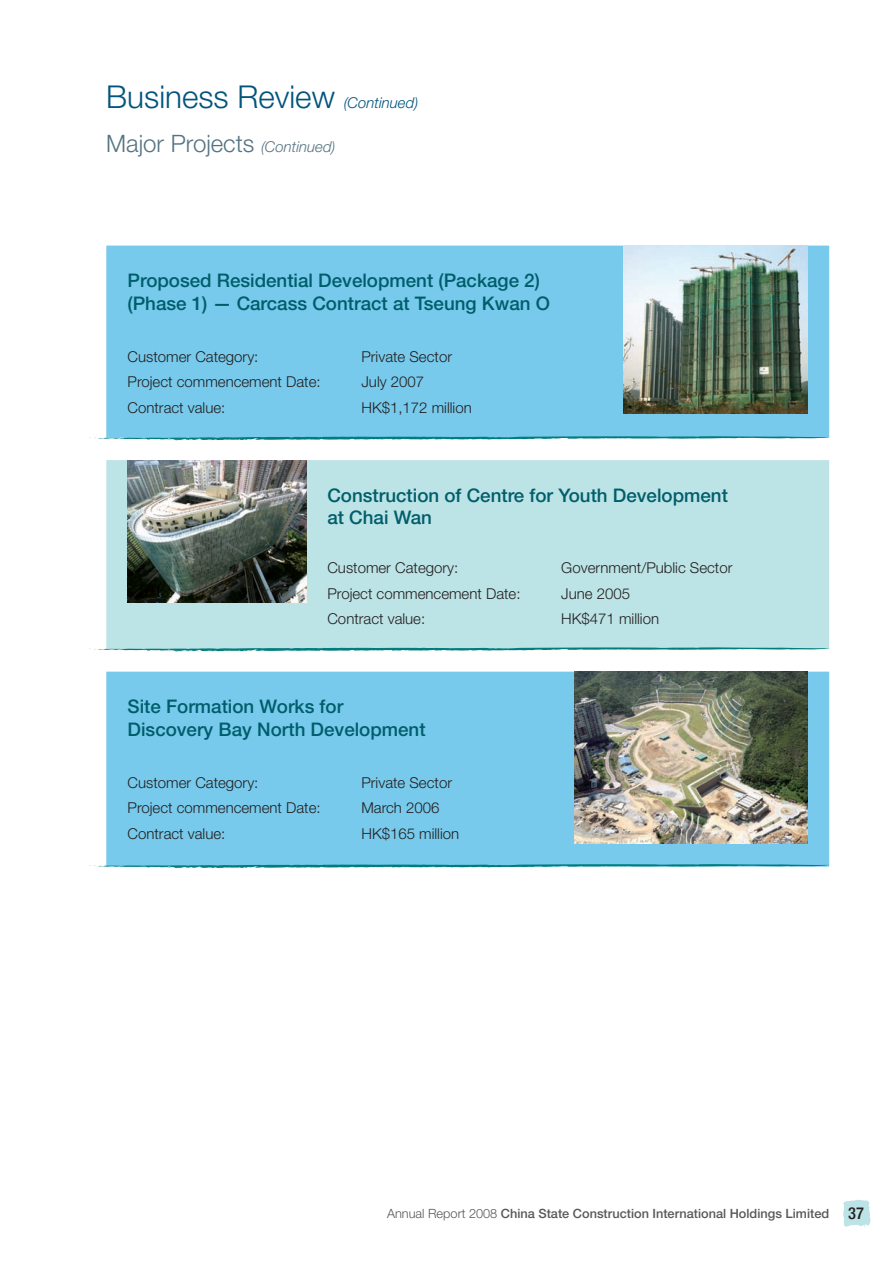
<style>
.page{position:relative;width:893px;height:1263px;background:#fff}
.page>*{position:absolute;margin:0;border:0;box-sizing:border-box;transform-origin:0 0}
.t1{font:300 31.5px "Helvetica Neue LT Std";color:#01547c}
.t2{font:300 24px "Helvetica Neue LT Std";color:#557482}
.t3{font:500 18.75px/22.5px "Helvetica Neue LT Std";color:#005e6b}
.t4{font:500 condensed 16.5px "Helvetica Neue LT Std";color:#231f20}
.t5{font:300 15px "Helvetica Neue LT Std";color:#231f20}
.t6{font:500 12.75px "Helvetica Neue LT Std";color:#57585a}
.s1{font-style:italic;font-size:15px}
.s2{font-weight:300}
</style>
<div class="page">
<svg style="left:843px;top:1199px;width:28px;height:29px"></svg>
<div style="left:106px;top:246px;width:723px;height:190px;background:#77caec"></div>
<div style="left:106px;top:460px;width:723px;height:187px;background:#bce3e5"></div>
<img style="left:128px;top:460px;width:178px;height:143px">
<div style="left:106px;top:672px;width:723px;height:192px;background:#77caec"></div>
<svg style="left:89px;top:436px;width:740px;height:5px"></svg>
<svg style="left:89px;top:647px;width:740px;height:5px"></svg>
<svg style="left:89px;top:864px;width:740px;height:5px"></svg>
<img style="left:623px;top:246px;width:185px;height:168px">
<img style="left:575px;top:672px;width:233px;height:171px">
<h1 class="t1" style="left:106px;top:85px;width:313px">Business Review <span class="s1">(Continued)</span></h1>
<h2 class="t2" style="left:106px;top:135px;width:231px">Major Projects <span class="s1">(Continued)</span></h2>
<p class="t3" style="left:128px;top:271px;width:424px">Proposed Residential Development (Package 2) (Phase 1) — Carcass Contract at Tseung Kwan O</p>
<p class="t5" style="left:128px;top:351px;width:132px">Customer Category:</p>
<p class="t5" style="left:361px;top:351px;width:92px">Private Sector</p>
<p class="t5" style="left:128px;top:376px;width:195px">Project commencement Date:</p>
<p class="t5" style="left:361px;top:376px;width:64px">July 2007</p>
<p class="t5" style="left:128px;top:402px;width:99px">Contract value:</p>
<p class="t5" style="left:361px;top:402px;width:112px">HK$1,172 million</p>
<p class="t3" style="left:327px;top:486px;width:402px">Construction of Centre for Youth Development at Chai Wan</p>
<p class="t5" style="left:327px;top:562px;width:132px">Customer Category:</p>
<p class="t5" style="left:561px;top:562px;width:173px">Government/Public Sector</p>
<p class="t5" style="left:327px;top:588px;width:195px">Project commencement Date:</p>
<p class="t5" style="left:561px;top:588px;width:70px">June 2005</p>
<p class="t5" style="left:327px;top:613px;width:99px">Contract value:</p>
<p class="t5" style="left:561px;top:613px;width:99px">HK$471 million</p>
<p class="t3" style="left:128px;top:697px;width:300px">Site Formation Works for<br>Discovery Bay North Development</p>
<p class="t5" style="left:128px;top:777px;width:132px">Customer Category:</p>
<p class="t5" style="left:361px;top:777px;width:92px">Private Sector</p>
<p class="t5" style="left:128px;top:802px;width:195px">Project commencement Date:</p>
<p class="t5" style="left:361px;top:802px;width:80px">March 2006</p>
<p class="t5" style="left:128px;top:828px;width:99px">Contract value:</p>
<p class="t5" style="left:361px;top:828px;width:99px">HK$165 million</p>
<p class="t6" style="left:387px;top:1208px;width:444px"><span class="s2">Annual Report 2008</span> China State Construction International Holdings Limited</p>
<p class="t4" style="left:848px;top:1207px;width:17px">37</p>
</div>
